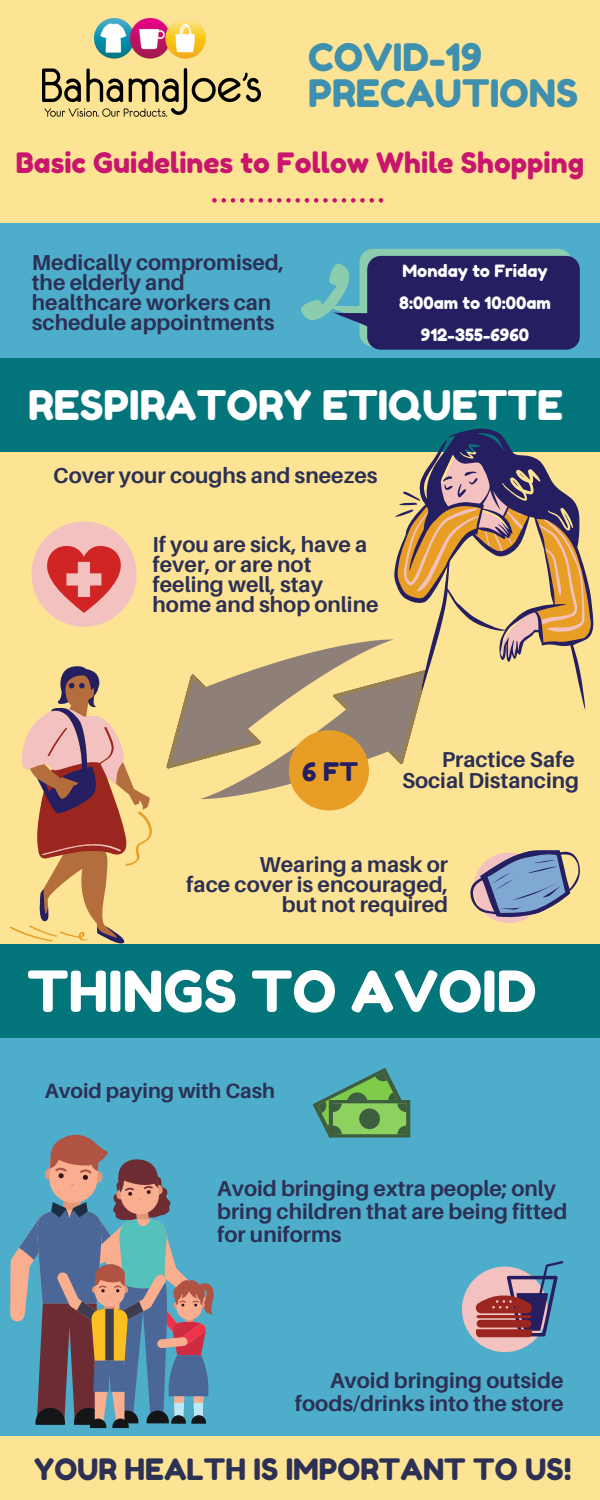
<style>
.page{position:relative;width:600px;height:1500px;background:#4dadca}
.page>*{position:absolute;margin:0;border:0;box-sizing:border-box;transform-origin:0 0}
.t1{font:56.6px "Fredoka One";color:#fff}
.t2{font:40.8px "Fredoka One";color:#fff}
.t3{font:37.8px/36.3px "Fredoka One";color:#3e90ae}
.t4{font:29.5px "Fredoka One";color:#2d3055}
.t5{font:28.1px "Fredoka One";color:#c8156d}
.t6{font:25.6px "Fredoka One";color:#251e60}
.t7{font:700 21.6px/20.2px "Aileron";color:#2d3055}
.t8{font:700 20.7px "Aileron";color:#2d3055}
.t9{font:16.9px/31.7px "Fredoka One";color:#fff;text-align:center}
</style>
<div class="page">
<div style="left:0;top:1437px;width:600px;height:63px;background:#fde494"></div>
<div style="left:0;top:0;width:600px;height:223px;background:#fde494"></div>
<svg style="left:212px;top:198px;width:171px;height:5px"></svg>
<img style="left:42px;top:19px;width:218px;height:97px">
<div style="left:0;top:438px;width:600px;height:534px;background:#fde494"></div>
<svg style="left:32px;top:522px;width:105px;height:105px"></svg>
<div style="left:0;top:945px;width:600px;height:93px;background:#05757c"></div>
<svg style="left:265px;top:658px;width:24px;height:127px;fill:#8f7f79"></svg>
<svg style="left:10px;top:1134px;width:204px;height:294px"></svg>
<div style="left:0;top:359px;width:600px;height:93px;background:#05757c"></div>
<svg style="left:289px;top:639px;width:297px;height:171px"></svg>
<svg style="left:394px;top:428px;width:199px;height:281px"></svg>
<svg style="left:470px;top:850px;width:110px;height:73px"></svg>
<div style="left:329px;top:1100px;width:81px;height:38px;background:linear-gradient(to bottom,#3d5f3f,#3d5f3f)"></div>
<svg style="left:313px;top:1068px;width:93px;height:70px"></svg>
<svg style="left:462px;top:1261px;width:101px;height:91px"></svg>
<svg style="left:301px;top:249px;width:279px;height:101px"></svg>
<svg style="left:9px;top:666px;width:256px;height:279px"></svg>
<h3 class="t3" style="left:308px;top:39px;width:271px">COVID-19<br>PRECAUTIONS</h3>
<h3 class="t5" style="left:16px;top:145px;width:570px">Basic Guidelines to Follow While Shopping</h3>
<p class="t7" style="left:32px;top:251px;width:254px">Medically compromised, the elderly and healthcare workers can schedule appointments</p>
<p class="t9" style="left:399px;top:255px;width:153px">Monday to Friday<br>8:00am to 10:00am<br>912-355-6960</p>
<h2 class="t2" style="left:28px;top:380px;width:537px">RESPIRATORY ETIQUETTE</h2>
<p class="t7" style="left:53px;top:465px;width:326px">Cover your coughs and sneezes</p>
<p class="t7" style="left:153px;top:534px;width:228px">If you are sick, have a fever, or are not feeling well, stay home and shop online</p>
<p class="t7" style="left:442px;top:749px;width:135px">Practice Safe</p>
<p class="t6" style="left:302px;top:757px;width:57px">6 FT</p>
<p class="t7" style="left:402px;top:770px;width:179px">Social Distancing</p>
<p class="t7" style="left:186px;top:854px;width:263px;text-align:right">Wearing a mask or<br>face cover is encouraged, but not required</p>
<h1 class="t1" style="left:27px;top:957px;width:511px">THINGS TO AVOID</h1>
<p class="t8" style="left:45px;top:1078px;width:232px">Avoid paying with Cash</p>
<p class="t7" style="left:217px;top:1176px;width:352px;line-height:23.2px">Avoid bringing extra people; only bring children that are being fitted for uniforms</p>
<p class="t7" style="left:295px;top:1368px;width:270px;line-height:23.2px;text-align:right">Avoid bringing outside foods/drinks into the store</p>
<h3 class="t4" style="left:34px;top:1451px;width:539px">YOUR HEALTH IS IMPORTANT TO US!</h3>
</div>
